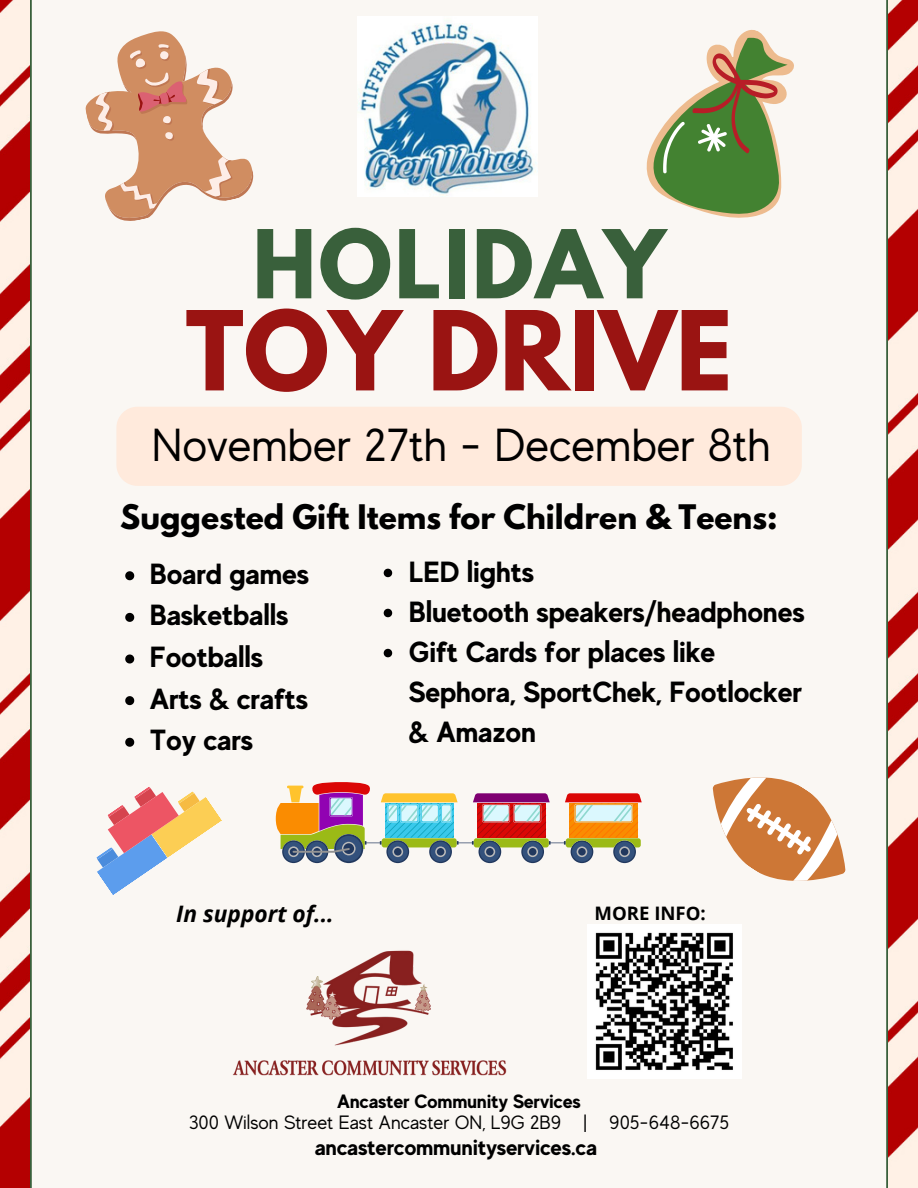
<style>
.page{position:relative;width:918px;height:1188px;background:#fff}
.page>*{position:absolute;margin:0;border:0;box-sizing:border-box;transform-origin:0 0}
.t1{font:700 97.5px "League Spartan";color:#9a1412}
.t2{font:700 84px "League Spartan";letter-spacing:.025em;color:#39603b}
.t3{font:46.2px "MADE Evolve Sans";color:#000}
.t4{font:700 30px "League Spartan";color:#000}
.t5{font:700 29.1px/40px "MADE Evolve Sans";color:#000}
.t6{font:italic 700 22.65px "Open Sans";color:#000}
.t7{font:700 22.2px "MADE Evolve Sans";color:#000}
.t8{font:19.2px "MADE Evolve Sans";color:#000}
.t9{font:700 19.2px "MADE Evolve Sans";color:#000}
.t10{font:700 18.6px "Open Sans";color:#000}
</style>
<div class="page">
<img style="left:0;top:0;width:918px;height:1188px">
<div style="left:31px;top:0;width:856px;height:1188px;background:#faf7f3"></div>
<img style="left:231px;top:928px;width:278px;height:151px">
<img style="left:587px;top:924px;width:154px;height:154px">
<img style="left:358px;top:17px;width:180px;height:180px">
<svg style="left:72px;top:17px;width:186px;height:209px"></svg>
<svg style="left:637px;top:12px;width:183px;height:220px"></svg>
<div style="left:306px;top:840px;width:22px;height:23px;background:#21385e;border-radius:50%"></div>
<div style="left:307px;top:842px;width:20px;height:20px;background:#33517c;border-radius:50%"></div>
<div style="left:312px;top:846px;width:10px;height:11px;background:#bababa;border-radius:50%"></div>
<svg style="left:313px;top:848px;width:8px;height:8px"></svg>
<svg style="left:282px;top:840px;width:23px;height:23px"></svg>
<div style="left:284px;top:842px;width:20px;height:20px;background:#33517c;border-radius:50%"></div>
<div style="left:288px;top:846px;width:11px;height:11px;background:#bababa;border-radius:50%"></div>
<svg style="left:290px;top:848px;width:7px;height:8px"></svg>
<svg style="left:334px;top:834px;width:29px;height:29px"></svg>
<svg style="left:336px;top:836px;width:26px;height:25px"></svg>
<svg style="left:429px;top:840px;width:23px;height:23px"></svg>
<div style="left:431px;top:842px;width:20px;height:20px;background:#33517c;border-radius:50%"></div>
<div style="left:435px;top:846px;width:11px;height:11px;background:#bababa;border-radius:50%"></div>
<div style="left:437px;top:848px;width:7px;height:8px;background:#21385e;border-radius:50%"></div>
<svg style="left:386px;top:840px;width:23px;height:23px"></svg>
<div style="left:388px;top:842px;width:20px;height:20px;background:#33517c;border-radius:50%"></div>
<svg style="left:392px;top:846px;width:11px;height:11px"></svg>
<svg style="left:394px;top:848px;width:8px;height:8px"></svg>
<div style="left:479px;top:840px;width:22px;height:23px;background:#21385e;border-radius:50%"></div>
<div style="left:480px;top:842px;width:20px;height:20px;background:#33517c;border-radius:50%"></div>
<div style="left:485px;top:846px;width:10px;height:11px;background:#bababa;border-radius:50%"></div>
<svg style="left:486px;top:848px;width:8px;height:8px"></svg>
<svg style="left:521px;top:840px;width:23px;height:23px"></svg>
<div style="left:523px;top:842px;width:20px;height:20px;background:#33517c;border-radius:50%"></div>
<svg style="left:527px;top:846px;width:11px;height:11px"></svg>
<div style="left:529px;top:848px;width:7px;height:8px;background:#21385e;border-radius:50%"></div>
<div style="left:571px;top:840px;width:22px;height:23px;background:#21385e;border-radius:50%"></div>
<div style="left:572px;top:842px;width:20px;height:20px;background:#33517c;border-radius:50%"></div>
<div style="left:577px;top:846px;width:10px;height:11px;background:#bababa;border-radius:50%"></div>
<svg style="left:578px;top:848px;width:8px;height:8px"></svg>
<svg style="left:613px;top:840px;width:23px;height:23px"></svg>
<div style="left:615px;top:842px;width:20px;height:20px;background:#33517c;border-radius:50%"></div>
<div style="left:619px;top:846px;width:11px;height:11px;background:#bababa;border-radius:50%"></div>
<div style="left:621px;top:848px;width:7px;height:8px;background:#21385e;border-radius:50%"></div>
<svg style="left:276px;top:782px;width:366px;height:71px"></svg>
<svg style="left:687px;top:746px;width:184px;height:166px"></svg>
<svg style="left:90px;top:782px;width:132px;height:114px"></svg>
<svg style="left:384px;top:569px;width:8px;height:8px"></svg>
<svg style="left:384px;top:609px;width:8px;height:8px"></svg>
<svg style="left:384px;top:649px;width:8px;height:8px"></svg>
<svg style="left:125px;top:571px;width:9px;height:9px"></svg>
<svg style="left:125px;top:613px;width:9px;height:9px"></svg>
<svg style="left:125px;top:655px;width:9px;height:9px"></svg>
<svg style="left:125px;top:696px;width:9px;height:9px"></svg>
<svg style="left:125px;top:738px;width:9px;height:9px"></svg>
<div style="left:116px;top:407px;width:686px;height:78px;background:#ffeadc"></div>
<p class="t2" style="left:252px;top:223px;width:415px">HOLIDAY</p>
<p class="t1" style="left:186px;top:303px;width:548px">TOY DRIVE</p>
<p class="t3" style="left:152px;top:419px;width:620px">November 27th - December 8th</p>
<p class="t4" style="left:120px;top:502px;width:659px">Suggested Gift Items for Children &amp; Teens:</p>
<p class="t5" style="left:150px;top:553px;width:161px">Board games</p>
<p class="t5" style="left:150px;top:595px;width:140px">Basketballs</p>
<p class="t5" style="left:150px;top:637px;width:115px">Footballs</p>
<p class="t5" style="left:150px;top:678px;width:160px">Arts &amp; crafts</p>
<p class="t5" style="left:150px;top:720px;width:105px">Toy cars</p>
<p class="t5" style="left:409px;top:552px;width:127px">LED lights</p>
<p class="t5" style="left:409px;top:592px;width:397px">Bluetooth speakers/headphones</p>
<p class="t5" style="left:409px;top:632px;width:395px">Gift Cards for places like<br>Sephora, SportChek, Footlocker &amp; Amazon</p>
<p class="t6" style="left:176px;top:898px;width:159px">In support of...</p>
<p class="t10" style="left:595px;top:900px;width:113px">MORE INFO:</p>
<p class="t9" style="left:337px;top:1090px;width:245px">Ancaster Community Services</p>
<p class="t8" style="left:189px;top:1112px;width:542px">300 Wilson Street East Ancaster ON, L9G 2B9 | 905-648-6675</p>
<p class="t7" style="left:315px;top:1135px;width:284px">ancastercommunityservices.ca</p>
</div>
